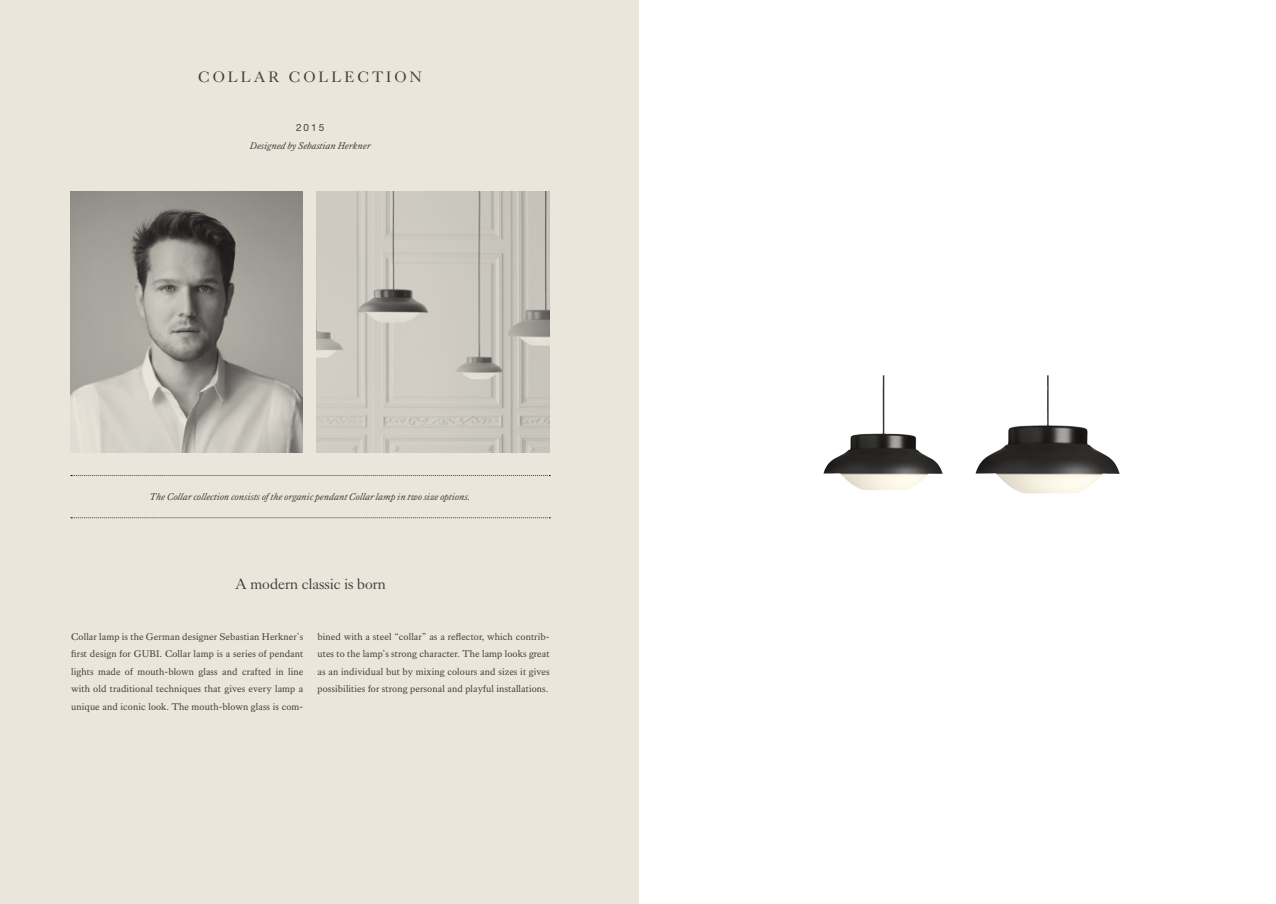
<style>
.page{position:relative;width:1276px;height:904px;background:#fff}
.page>*{position:absolute;margin:0;border:0;box-sizing:border-box;transform-origin:0 0}
.t1{font:15px "Kings Caslon Display Typo";color:#473f3a}
.t2{font:15px "Kings Caslon Display Typo";letter-spacing:.2em;color:#473f3a}
.t3{font:10px/17.5px "Kings Caslon Typo";letter-spacing:.01em;color:#473f3a;text-align:justify}
.t4{font:italic 10px "Kings Caslon Typo";color:#473f3a}
.t5{font:10px "Helvetica Neue LT Std";color:#473f3a}
</style>
<div class="page">
<div style="left:0;top:0;width:638px;height:904px;background:#eae6dc"></div>
<svg style="left:71px;top:475px;width:479px;height:1px"></svg>
<img style="left:317px;top:191px;width:232px;height:261px">
<img style="left:71px;top:191px;width:232px;height:261px">
<svg style="left:71px;top:517px;width:479px;height:1px"></svg>
<img style="left:975px;top:425px;width:72px;height:48px">
<img style="left:823px;top:433px;width:59px;height:56px">
<h1 class="t2" style="left:198px;top:68px;width:225px">COLLAR COLLECTION</h1>
<p class="t5" style="left:296px;top:122px;width:30px">2015</p>
<p class="t4" style="left:250px;top:140px;width:122px">Designed by Sebastian Herkner</p>
<p class="t4" style="left:150px;top:491px;width:322px">The Collar collection consists of the organic pendant Collar lamp in two size options.</p>
<h1 class="t1" style="left:235px;top:575px;width:152px">A modern classic is born</h1>
<p class="t3" style="left:71px;top:627px;width:234px">Collar lamp is the German designer Sebastian Herkner’s first design for GUBI. Collar lamp is a series of pendant lights made of mouth-blown glass and crafted in line with old traditional techniques that gives every lamp a unique and iconic look. The mouth-blown glass is com-</p>
<p class="t3" style="left:317px;top:627px;width:234px">bined with a steel “collar” as a reflector, which contrib&shy;utes to the lamp’s strong character. The lamp looks great as an individual but by mixing colours and sizes it gives possibilities for strong personal and playful installations.</p>
</div>
